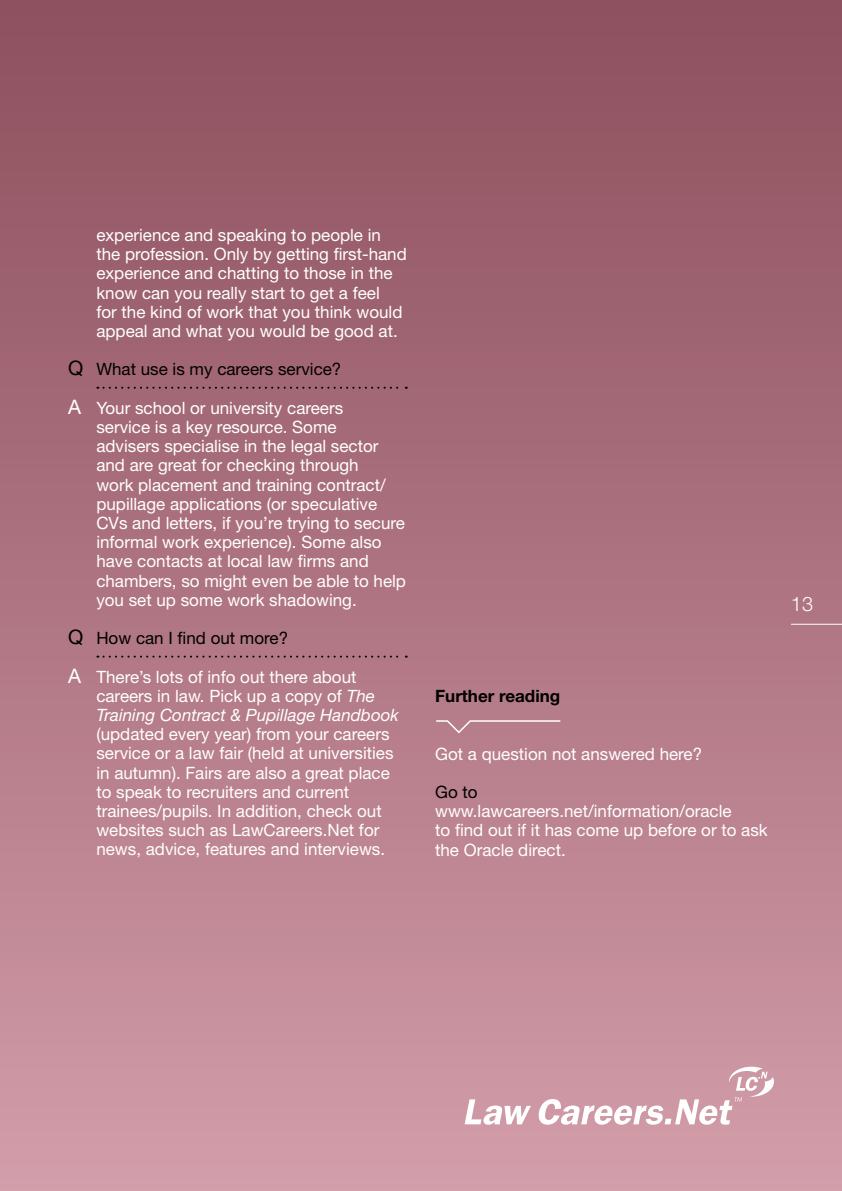
<style>
.page{position:relative;width:842px;height:1191px;background:#fff}
.page>*{position:absolute;margin:0;border:0;box-sizing:border-box;transform-origin:0 0}
.t1{font:300 20px "Helvetica Neue";color:#fff}
.t2{font:17px/19.2px "Helvetica Neue";color:#fff}
.t3{font:17px "Helvetica Neue";color:#000}
.t4{font:700 17px "Helvetica Neue";color:#000}
.s1{font-size:20px}
.s2{font-style:italic}
</style>
<div class="page">
<div style="left:0;top:0;width:842px;height:1191px;background:linear-gradient(to bottom,#8c4f5c,#d29ca9)"></div>
<svg style="left:97px;top:387px;width:310px;height:2px"></svg>
<svg style="left:97px;top:655px;width:310px;height:2px"></svg>
<hr style="left:791px;top:624px;width:51px;height:1px;background:#fff">
<svg style="left:435px;top:719px;width:127px;height:15px"></svg>
<svg style="left:465px;top:1099px;width:66px;height:25px"></svg>
<svg style="left:538px;top:1066px;width:236px;height:58px"></svg>
<p class="t2" style="left:96px;top:225px;width:312px">experience and speaking to people in the profession. Only by getting first-hand experience and chatting to those in the know can you really start to get a feel<br>for the kind of work that you think would appeal and what you would be good at.</p>
<p class="t3" style="left:68px;top:359px;width:275px"><span class="s1">Q</span> What use is my careers service?</p>
<p class="t2" style="left:96px;top:398px;width:311px;text-indent:-28px"><span class="s1">A</span> Your school or university careers<br>service is a key resource. Some<br>advisers specialise in the legal sector and are great for checking through<br>work placement and training contract/ pupillage applications (or speculative CVs and letters, if you’re trying to secure informal work experience). Some also have contacts at local law firms and chambers, so might even be able to help you set up some work shadowing.</p>
<p class="t3" style="left:68px;top:628px;width:222px"><span class="s1">Q</span> How can I find out more?</p>
<p class="t2" style="left:96px;top:667px;width:304px;text-indent:-28px"><span class="s1">A</span> There’s lots of info out there about careers in law. Pick up a copy of <span class="s2">The<br>Training Contract &amp; Pupillage Handbook</span></p>
<p class="t2" style="left:96px;top:724px;width:299px">(updated every year) from your careers service or a law fair (held at universities in autumn). Fairs are also a great place to speak to recruiters and current trainees/pupils. In addition, check out websites such as LawCareers.Net for news, advice, features and interviews.</p>
<p class="t1" style="left:791px;top:592px;width:24px">13</p>
<p class="t4" style="left:435px;top:685px;width:127px">Further reading</p>
<p class="t2" style="left:435px;top:743px;width:269px">Got a question not answered here?</p>
<p class="t3" style="left:435px;top:781px;width:44px">Go to</p>
<p class="t2" style="left:435px;top:801px;width:334px">www.lawcareers.net/information/oracle<br>to find out if it has come up before or to ask the Oracle direct.</p>
</div>
